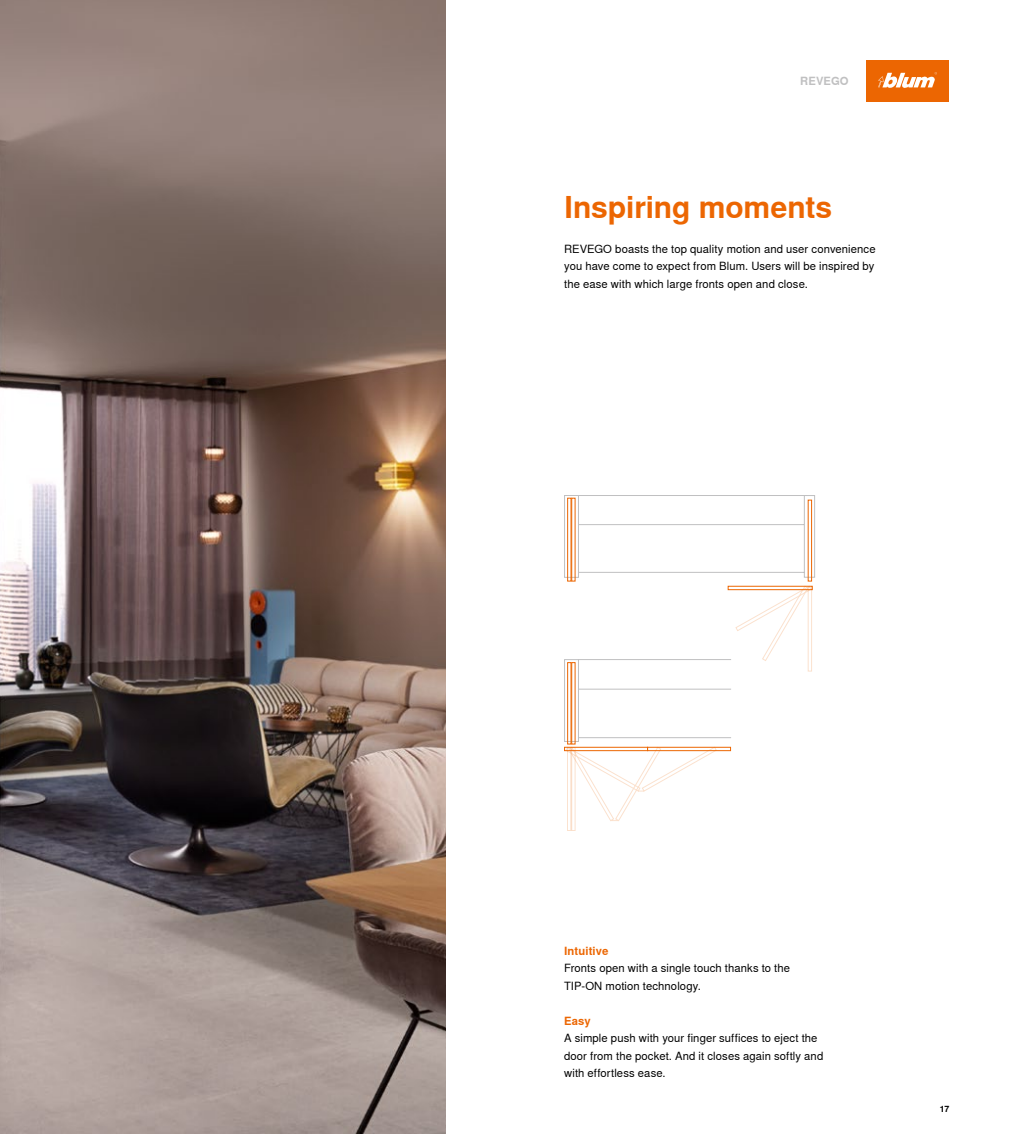
<style>
.page{position:relative;width:1010px;height:1134px;background:#fff}
.page>*{position:absolute;margin:0;border:0;box-sizing:border-box;transform-origin:0 0}
._24_Head_A4_Orange_Bold{font:700 30px "Nimbus Sans Global";letter-spacing:-.005em;color:#ec6602}
._09_Copy_Black_Regular{font:11.25px/17.5px "Nimbus Sans Global";letter-spacing:.01em;color:#000}
._09_Copy_Orange_Bold{font:700 11.25px "Nimbus Sans Global";letter-spacing:.01em;color:#ec6602}
._09_Category_33K_Bold{font:700 11.25px "Nimbus Sans Global";letter-spacing:.01em;color:#c0c0c1}
.t1{font:700 8.75px "Nimbus Sans Global";color:#000}
</style>
<div class="page">
<img style="left:0;top:0;width:446px;height:1134px">
<div style="left:866px;top:61px;width:83px;height:41px;background:#ec6602"></div>
<svg style="left:878px;top:72px;width:59px;height:16px"></svg>
<svg style="left:579px;top:495px;width:236px;height:83px"></svg>
<div style="left:808px;top:500px;width:4px;height:81px;border:1px solid #ec6602"></div>
<div style="left:728px;top:586px;width:85px;height:4px;border:1px solid #ec6602"></div>
<div style="left:564px;top:495px;width:15px;height:83px;border:1px solid #c0c0c1"></div>
<div style="left:567px;top:498px;width:4px;height:83px;border:1px solid #ec6602"></div>
<div style="left:571px;top:498px;width:4px;height:83px;border:1px solid #ec6602"></div>
<svg style="left:564px;top:586px;width:247px;height:235px"></svg>
<p class="_09_Category_33K_Bold" style="left:800px;top:75px;width:50px">REVEGO</p>
<p class="_24_Head_A4_Orange_Bold" style="left:564px;top:190px;width:269px">Inspiring moments</p>
<p class="_09_Copy_Black_Regular" style="left:564px;top:240px;width:313px;text-align:justify">REVEGO boasts the top quality motion and user convenience you have come to expect from Blum. Users will be inspired by the ease with which large fronts open and close.</p>
<p class="_09_Copy_Orange_Bold" style="left:564px;top:944px;width:46px">Intuitive</p>
<p class="_09_Copy_Black_Regular" style="left:564px;top:959px;width:227px">Fronts open with a single touch thanks to the<br>TIP-ON motion technology.</p>
<p class="_09_Copy_Orange_Bold" style="left:564px;top:1014px;width:28px">Easy</p>
<p class="_09_Copy_Black_Regular" style="left:564px;top:1029px;width:261px">A simple push with your finger suffices to eject the door from the pocket. And it closes again softly and with effortless ease.</p>
<p class="t1" style="left:940px;top:1104px;width:11px">17</p>
</div>
